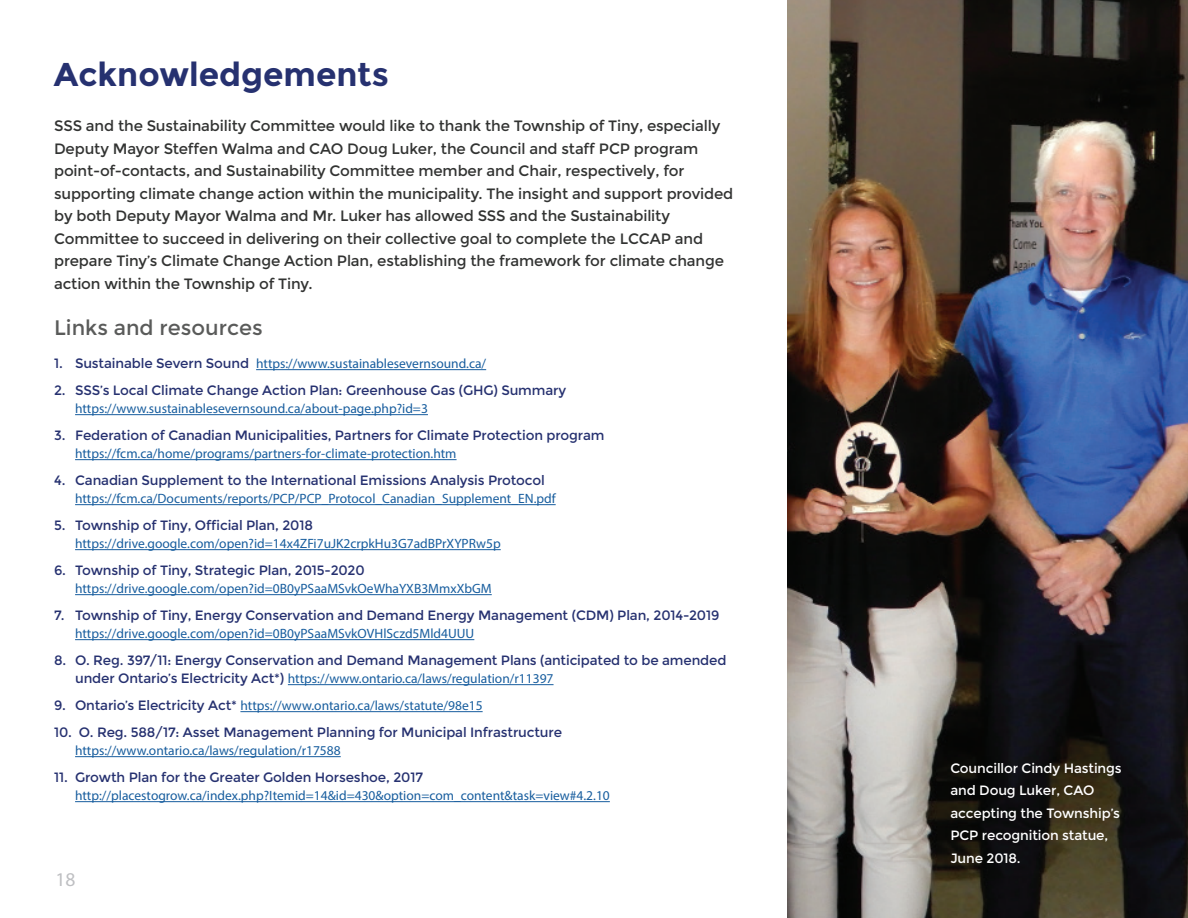
<style>
.page{position:relative;width:1188px;height:918px;background:#fff}
.page>*{position:absolute;margin:0;border:0;box-sizing:border-box;transform-origin:0 0}
.t1{font:700 33px "Montserrat";color:#263170}
.Normal_pra{font:21px "Montserrat";color:#5a5b5a}
.t2{font:19.5px "Myriad Pro";color:#bebfc2}
.Normal_pra-2{font:15px/22.5px "Montserrat";letter-spacing:-.01em;color:#323332}
.Normal_pra-3{font:13.5px/18px "Myriad Pro";color:#175d9e}
.Normal_pra-4{font:13.5px/18px "Montserrat";letter-spacing:-.01em;color:#263170}
.t3{font:13.5px/22.5px "Montserrat";letter-spacing:-.01em;color:#fff}
.s1{font-family:"Montserrat";color:#263170}
.s2{font-family:"Myriad Pro";color:#175d9e}
</style>
<div class="page">
<img style="left:787px;top:0;width:401px;height:918px">
<hr style="left:256px;top:369px;width:230px;height:1px;background:#175d9e">
<hr style="left:75px;top:414px;width:353px;height:1px;background:#175d9e">
<hr style="left:75px;top:459px;width:382px;height:1px;background:#175d9e">
<hr style="left:75px;top:504px;width:481px;height:1px;background:#175d9e">
<hr style="left:75px;top:549px;width:426px;height:1px;background:#175d9e">
<hr style="left:75px;top:594px;width:417px;height:1px;background:#175d9e">
<hr style="left:75px;top:639px;width:399px;height:1px;background:#175d9e">
<hr style="left:288px;top:684px;width:266px;height:1px;background:#175d9e">
<hr style="left:240px;top:711px;width:243px;height:1px;background:#175d9e">
<hr style="left:75px;top:756px;width:266px;height:1px;background:#175d9e">
<hr style="left:75px;top:801px;width:535px;height:1px;background:#175d9e">
<h1 class="t1" style="left:54px;top:55px;width:337px">Acknowledgements</h1>
<p class="Normal_pra-2" style="left:54px;top:115px;width:668px">SSS and the Sustainability Committee would like to thank the Township of Tiny, especially<br>Deputy Mayor Steffen Walma and CAO Doug Luker, the Council and staff PCP program</p>
<p class="Normal_pra-2" style="left:54px;top:160px;width:681px">point-of-contacts, and Sustainability Committee member and Chair, respectively, for supporting climate change action within the municipality. The insight and support provided by both Deputy Mayor Walma and Mr. Luker has allowed SSS and the Sustainability Committee to succeed in delivering on their collective goal to complete the LCCAP and prepare Tiny’s Climate Change Action Plan, establishing the framework for climate change action within the Township of Tiny.</p>
<p class="Normal_pra" style="left:54px;top:316px;width:210px">Links and resources</p>
<p class="Normal_pra-3" style="left:54px;top:355px;width:434px"><span class="s1">1. Sustainable Severn Sound</span> https://www.sustainablesevernsound.ca/</p>
<p class="Normal_pra-4" style="left:54px;top:382px;width:514px">2. SSS’s Local Climate Change Action Plan: Greenhouse Gas (GHG) Summary</p>
<p class="Normal_pra-3" style="left:75px;top:400px;width:354px">https://www.sustainablesevernsound.ca/about-page.php?id=3</p>
<p class="Normal_pra-4" style="left:75px;top:427px;width:531px;text-indent:-21px">3. Federation of Canadian Municipalities, Partners for Climate Protection program <span class="s2">https://fcm.ca/home/programs/partners-for-climate-protection.htm</span></p>
<p class="Normal_pra-3" style="left:75px;top:472px;width:482px;text-indent:-21px"><span class="s1">4. Canadian Supplement to the International Emissions Analysis Protocol </span>https://fcm.ca/Documents/reports/PCP/PCP_Protocol_Canadian_Supplement_EN.pdf</p>
<p class="Normal_pra-3" style="left:75px;top:517px;width:427px;text-indent:-21px"><span class="s1">5. Township of Tiny, Official Plan, 2018 </span>https://drive.google.com/open?id=14x4ZFi7uJK2crpkHu3G7adBPrXYPRw5p</p>
<p class="Normal_pra-3" style="left:75px;top:562px;width:418px;text-indent:-21px"><span class="s1">6. Township of Tiny, Strategic Plan, 2015-2020 </span>https://drive.google.com/open?id=0B0yPSaaMSvkOeWhaYXB3MmxXbGM</p>
<p class="Normal_pra-4" style="left:75px;top:607px;width:646px;text-indent:-21px">7. Township of Tiny, Energy Conservation and Demand Energy Management (CDM) Plan, 2014-2019 <span class="s2">https://drive.google.com/open?id=0B0yPSaaMSvkOVHlSczd5Mld4UUU</span></p>
<p class="Normal_pra-4" style="left:75px;top:652px;width:653px;text-indent:-21px">8. O. Reg. 397/11: Energy Conservation and Demand Management Plans (anticipated to be amended under Ontario’s Electricity Act*) <span class="s2">https://www.ontario.ca/laws/regulation/r11397</span></p>
<p class="Normal_pra-3" style="left:54px;top:697px;width:430px"><span class="s1">9. Ontario’s Electricity Act*</span> https://www.ontario.ca/laws/statute/98e15</p>
<p class="Normal_pra-4" style="left:75px;top:724px;width:489px;text-indent:-21px">10. O. Reg. 588/17: Asset Management Planning for Municipal Infrastructure <span class="s2">https://www.ontario.ca/laws/regulation/r17588</span></p>
<p class="Normal_pra-3" style="left:75px;top:769px;width:536px;text-indent:-21px"><span class="s1">11. Growth Plan for the Greater Golden Horseshoe, 2017 </span>http://placestogrow.ca/index.php?Itemid=14&amp;id=430&amp;option=com_content&amp;task=view#4.2.10</p>
<h3 class="t2" style="left:56px;top:867px;width:22px">18</h3>
<p class="t3" style="left:950px;top:757px;width:173px">Councillor Cindy Hastings and Doug Luker, CAO accepting the Township’s<br>PCP recognition statue,<br>June 2018.</p>
</div>
